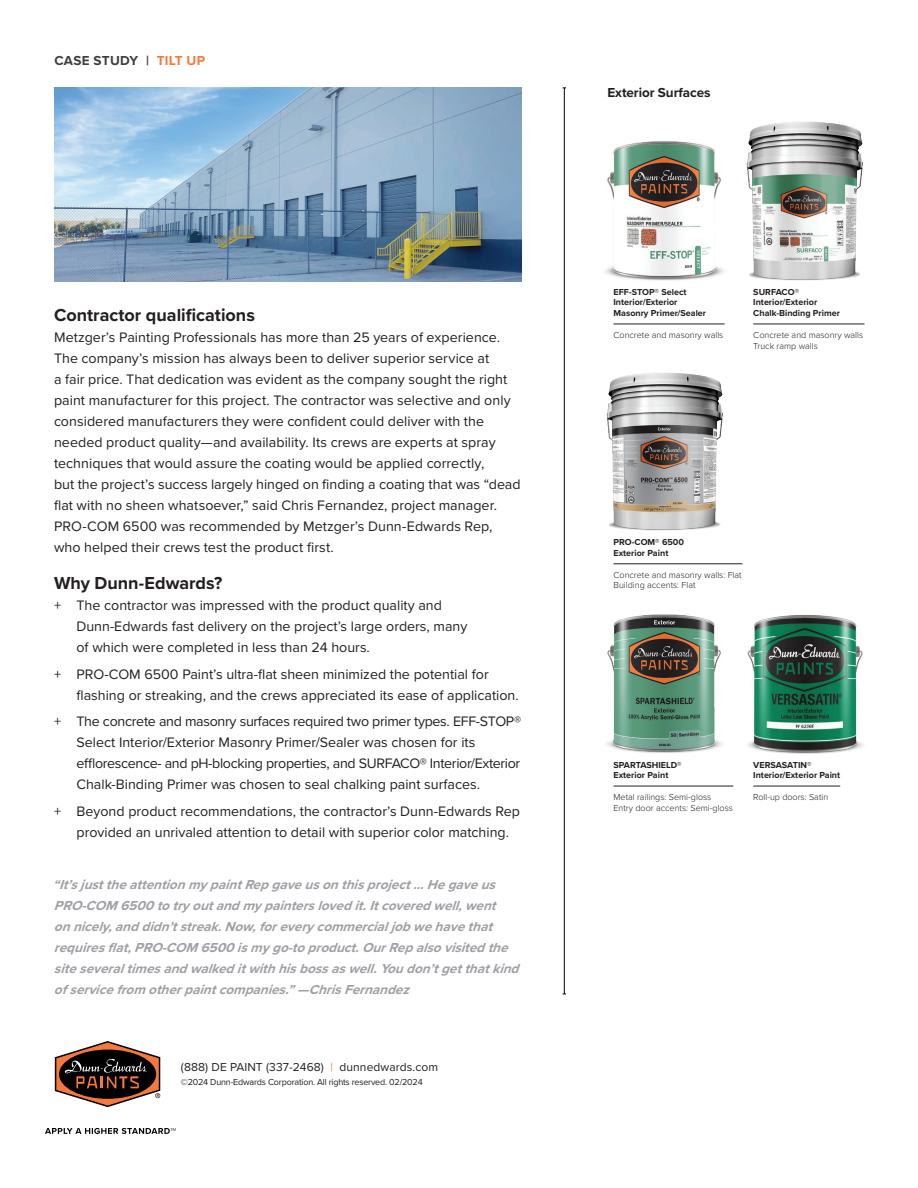
<style>
.page{position:relative;width:918px;height:1188px;background:#fff}
.page>*{position:absolute;margin:0;border:0;box-sizing:border-box;transform-origin:0 0}
.t1{font:700 18px "Proxima Nova";color:#231f20}
.t2{font:14.25px/21px "Proxima Nova";color:#231f20}
.t3{font:14.25px/21px "Proxima Nova";letter-spacing:-.02em;color:#231f20}
.t4{font:italic 700 13.5px/21px "Proxima Nova";color:#9f9fa5}
.t5{font:700 13.5px "Proxima Nova";letter-spacing:.02em;color:#3e3e3f}
.t6{font:700 13.5px "Proxima Nova";letter-spacing:-.005em;color:#231f20}
.t7{font:12px "Proxima Nova";letter-spacing:.01em;color:#231f20}
.t8{font:700 9px/10.8px "Proxima Nova";color:#231f20}
.t9{font:300 9px/10.8px "Proxima Nova";color:#231f20}
.t10{font:9px "Proxima Nova";letter-spacing:-.02em;color:#231f20}
.s1{color:#f3793b}
.s2{color:#f4793e}
.s3{font-weight:400}
</style>
<div class="page">
<img style="left:54px;top:87px;width:468px;height:195px">
<hr style="left:564px;top:88px;width:1px;height:906px;background:#000001">
<img style="left:606px;top:372px;width:117px;height:159px">
<img style="left:746px;top:121px;width:117px;height:160px">
<img style="left:607px;top:614px;width:115px;height:139px">
<img style="left:605px;top:141px;width:119px;height:140px">
<img style="left:747px;top:615px;width:116px;height:139px">
<hr style="left:614px;top:324px;width:111px;height:1px;background:#231f20">
<hr style="left:614px;top:786px;width:119px;height:1px;background:#231f20">
<hr style="left:614px;top:564px;width:129px;height:1px;background:#231f20">
<hr style="left:753px;top:324px;width:111px;height:1px;background:#231f20">
<hr style="left:753px;top:786px;width:87px;height:1px;background:#231f20">
<svg style="left:55px;top:1041px;width:105px;height:66px"></svg>
<svg style="left:45px;top:1128px;width:131px;height:6px"></svg>
<p class="t5" style="left:55px;top:50px;width:152px">CASE STUDY | <span class="s1">TILT UP</span></p>
<p class="t1" style="left:54px;top:302px;width:202px">Contractor qualifications</p>
<p class="t2" style="left:54px;top:326px;width:468px">Metzger’s Painting Professionals has more than 25 years of experience.<br>The company’s mission has always been to deliver superior service at<br>a fair price. That dedication was evident as the company sought the right paint manufacturer for this project. The contractor was selective and only considered manufacturers they were confident could deliver with the needed product quality—and availability. Its crews are experts at spray techniques that would assure the coating would be applied correctly,<br>but the project’s success largely hinged on finding a coating that was “dead flat with no sheen whatsoever,” said Chris Fernandez, project manager.<br>PRO-COM 6500 was recommended by Metzger’s Dunn-Edwards Rep, who helped their crews test the product first.</p>
<p class="t1" style="left:54px;top:570px;width:170px">Why Dunn-Edwards?</p>
<p class="t2" style="left:77px;top:595px;width:392px;text-indent:-23px">+ The contractor was impressed with the product quality and<br>Dunn-Edwards fast delivery on the project’s large orders, many of which were completed in less than 24 hours.</p>
<p class="t2" style="left:77px;top:663px;width:444px;text-indent:-23px">+ PRO-COM 6500 Paint’s ultra-flat sheen minimized the potential for flashing or streaking, and the crews appreciated its ease of application.</p>
<p class="t3" style="left:77px;top:710px;width:446px;text-indent:-23px">+ The concrete and masonry surfaces required two primer types. EFF-STOP® Select Interior/Exterior Masonry Primer/Sealer was chosen for its efflorescence- and pH-blocking properties, and SURFACO® Interior/Exterior Chalk-Binding Primer was chosen to seal chalking paint surfaces.</p>
<p class="t2" style="left:77px;top:800px;width:445px;text-indent:-23px">+ Beyond product recommendations, the contractor’s Dunn-Edwards Rep provided an unrivaled attention to detail with superior color matching.</p>
<p class="t4" style="left:53px;top:874px;width:473px">“It’sjusttheattentionmypaintRepgaveusonthisproject…Hegaveus PRO-COM6500totryoutandmypainterslovedit.Itcoveredwell,went onnicely,anddidn’tstreak.Now,foreverycommercialjobwehavethat requiresflat,PRO-COM6500ismygo-toproduct.OurRepalsovisitedthe siteseveraltimesandwalkeditwithhisbossaswell.Youdon’tgetthatkind ofservicefromotherpaintcompanies.”—ChrisFernandez</p>
<p class="t7" style="left:181px;top:1058px;width:259px">(888) DE PAINT (337-2468) <span class="s2">|</span> dunnedwards.com</p>
<p class="t10" style="left:181px;top:1075px;width:243px">©2024 Dunn-Edwards Corporation. All rights reserved. 02/2024</p>
<p class="t6" style="left:608px;top:82px;width:105px">Exterior Surfaces</p>
<p class="t8" style="left:614px;top:286px;width:94px">EFF-STOP<span class="s3">®</span> Select<br>Interior/Exterior<br>Masonry Primer/Sealer</p>
<p class="t9" style="left:614px;top:329px;width:111px">Concrete and masonry walls</p>
<p class="t8" style="left:753px;top:286px;width:88px">SURFACO<span class="s3">®<br></span>Interior/Exterior<br>Chalk-Binding Primer</p>
<p class="t9" style="left:753px;top:329px;width:111px">Concrete and masonry walls<br>Truck ramp walls</p>
<p class="t8" style="left:614px;top:537px;width:72px">PRO-COM<span class="s3">®</span> 6500<br>Exterior Paint</p>
<p class="t9" style="left:614px;top:569px;width:130px">Concrete and masonry walls: Flat<br>Building accents: Flat</p>
<p class="t8" style="left:614px;top:759px;width:70px">SPARTASHIELD<span class="s3">®<br></span>Exterior Paint</p>
<p class="t9" style="left:614px;top:791px;width:121px">Metal railings: Semi-gloss<br>Entry door accents: Semi-gloss</p>
<p class="t8" style="left:753px;top:759px;width:88px">VERSASATIN<span class="s3">®<br></span>Interior/Exterior Paint</p>
<p class="t9" style="left:753px;top:791px;width:76px">Roll-up doors: Satin</p>
</div>
